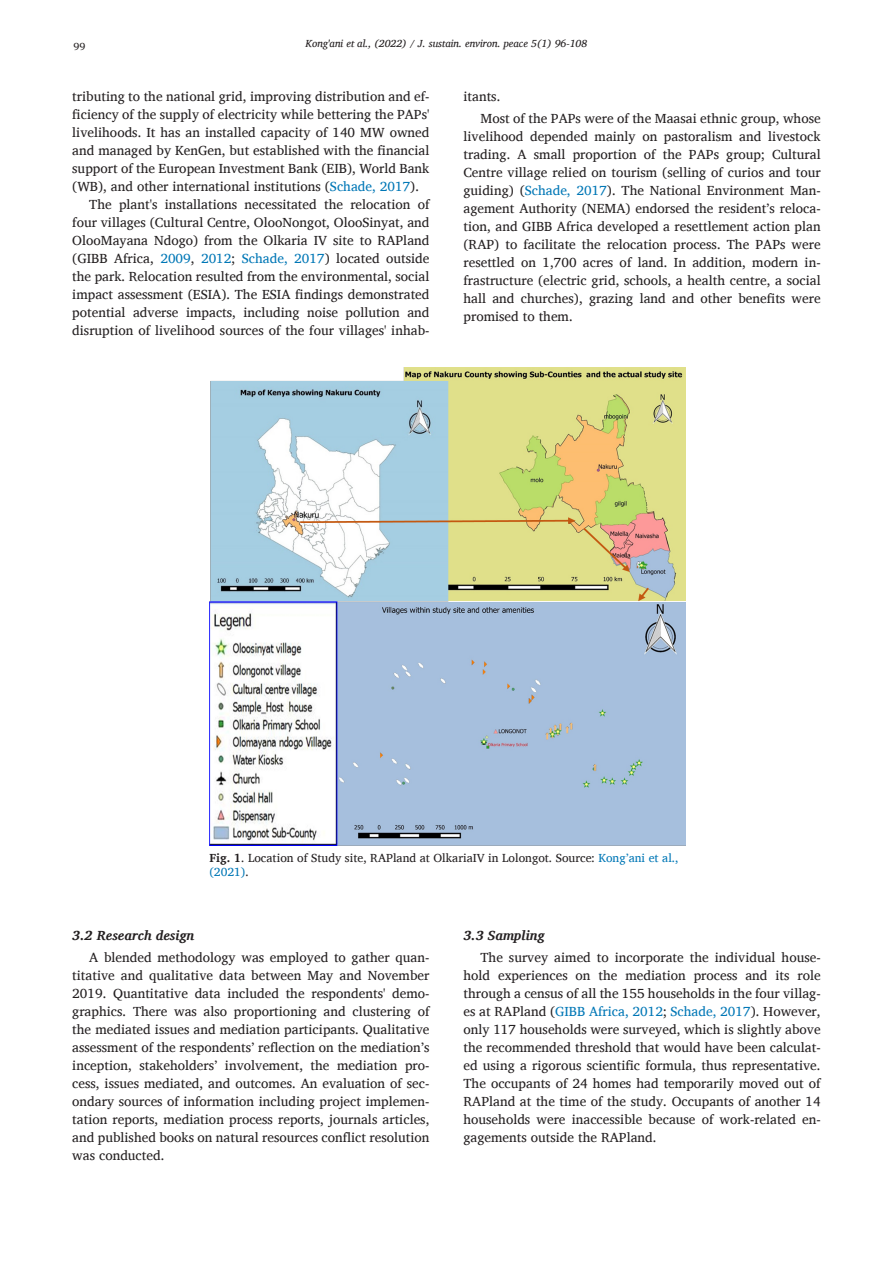
<style>
.page{position:relative;width:893px;height:1263px;background:#fff}
.page>*{position:absolute;margin:0;border:0;box-sizing:border-box;transform-origin:0 0}
.t1{font:13.5px/18px "Charis SIL";color:#231f20;text-align:justify}
.t2{font:italic 700 13.5px "Charis SIL";color:#231f20}
.t3{font:12px/14.4px "Charis SIL";color:#231f20}
.t4{font:italic 10.5px "Charis SIL";color:#231f20}
.t5{font:10.5px "Charis SIL";color:#231f20}
.s1{color:#0077b6}
.s2{font-weight:700}
</style>
<div class="page">
<img style="left:209px;top:367px;width:476px;height:478px">
<p class="t5" style="left:73px;top:40px;width:13px">99</p>
<p class="t4" style="left:305px;top:38px;width:283px">Kong'ani et al., (2022) / J. sustain. environ. peace 5(1) 96-108</p>
<p class="t1" style="left:72px;top:88px;width:359px">tributing to the national grid, improving distribution and ef&shy;ficiency of the supply of electricity while bettering the PAPs' livelihoods. It has an installed capacity of 140 MW owned and managed by KenGen, but established with the financial support of the European Investment Bank (EIB), World Bank (WB), and other international institutions (<span class="s1">Schade, 2017</span>).</p>
<p class="t1" style="left:72px;top:196px;width:359px;text-indent:17px">The plant's installations necessitated the relocation of four villages (Cultural Centre, OlooNongot, OlooSinyat, and OlooMayana Ndogo) from the Olkaria IV site to RAPland (GIBB Africa, <span class="s1">2009</span>, <span class="s1">2012</span>; <span class="s1">Schade, 2017</span>) located outside the park. Relocation resulted from the environmental, social impact assessment (ESIA). The ESIA findings demonstrated potential adverse impacts, including noise pollution and disruption of livelihood sources of the four villages' inhab-</p>
<p class="t1" style="left:463px;top:88px;width:38px">itants.</p>
<p class="t1" style="left:463px;top:110px;width:359px;text-indent:17px">Most of the PAPs were of the Maasai ethnic group, whose livelihood depended mainly on pastoralism and livestock trading. A small proportion of the PAPs group; Cultural Centre village relied on tourism (selling of curios and tour guiding) (<span class="s1">Schade, 2017</span>). The National Environment Man&shy;agement Authority (NEMA) endorsed the resident’s reloca&shy;tion, and GIBB Africa developed a resettlement action plan (RAP) to facilitate the relocation process. The PAPs were resettled on 1,700 acres of land. In addition, modern in&shy;frastructure (electric grid, schools, a health centre, a social hall and churches), grazing land and other benefits were promised to them.</p>
<p class="t3" style="left:209px;top:850px;width:471px"><span class="s2">Fig. 1</span>. Location of Study site, RAPland at OlkariaIV in Lolongot. Source: <span class="s1">Kong’ani et al., (2021)</span>.</p>
<p class="t2" style="left:72px;top:927px;width:123px">3.2 Research design</p>
<p class="t1" style="left:72px;top:948px;width:359px;text-indent:17px">A blended methodology was employed to gather quan&shy;titative and qualitative data between May and November 2019. Quantitative data included the respondents' demo&shy;graphics. There was also proportioning and clustering of the mediated issues and mediation participants. Qualitative assessment of the respondents’ reflection on the mediation’s inception, stakeholders’ involvement, the mediation pro&shy;cess, issues mediated, and outcomes. An evaluation of sec&shy;ondary sources of information including project implemen&shy;tation reports, mediation process reports, journals articles, and published books on natural resources conflict resolution was conducted.</p>
<p class="t2" style="left:463px;top:927px;width:82px">3.3 Sampling</p>
<p class="t1" style="left:463px;top:948px;width:359px;text-indent:17px">The survey aimed to incorporate the individual house&shy;hold experiences on the mediation process and its role through a census of all the 155 households in the four villag&shy;es at RAPland (<span class="s1">GIBB Africa, 2012</span>; <span class="s1">Schade, 2017</span>). However, only 117 households were surveyed, which is slightly above the recommended threshold that would have been calculat&shy;ed using a rigorous scientific formula, thus representative.<br>The occupants of 24 homes had temporarily moved out of RAPland at the time of the study. Occupants of another 14 households were inaccessible because of work-related en&shy;gagements outside the RAPland.</p>
</div>
